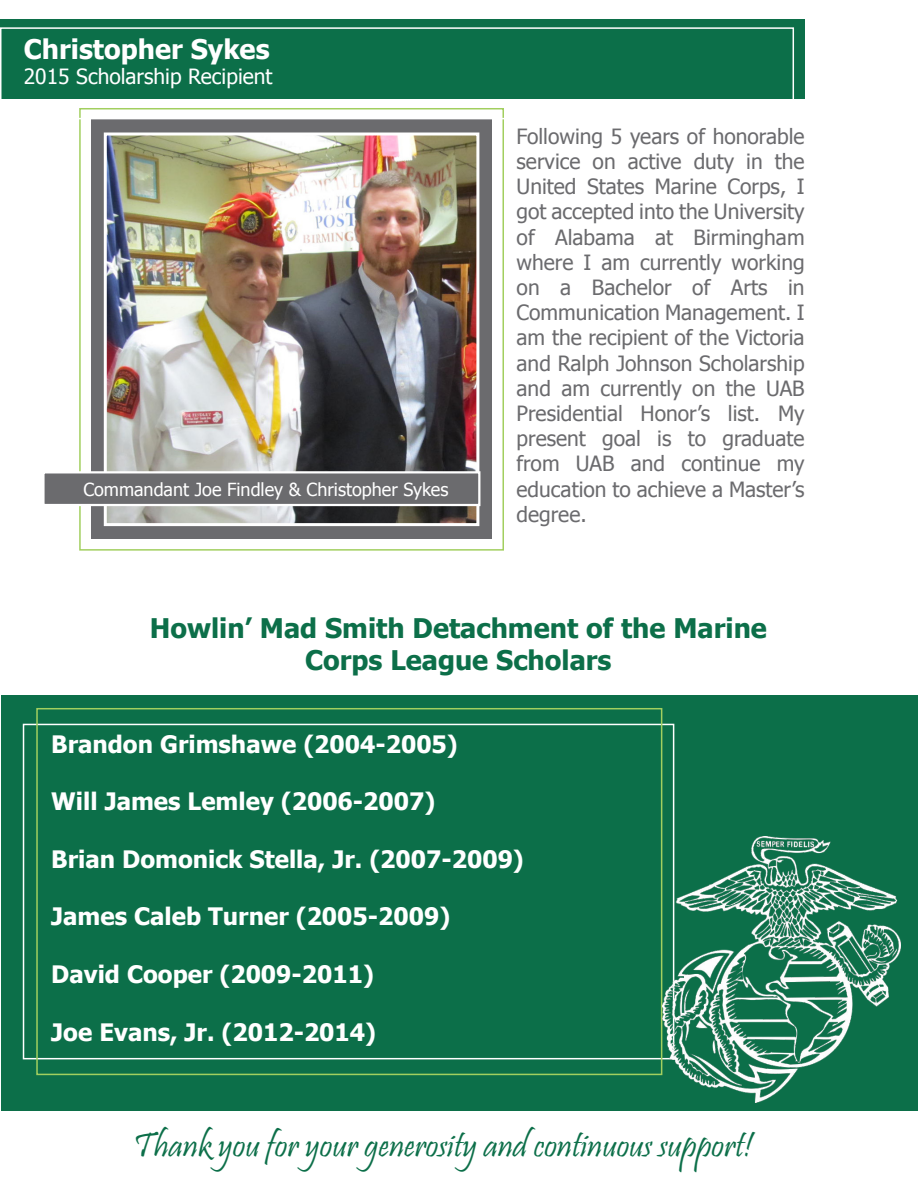
<style>
.page{position:relative;width:918px;height:1188px;background:#fff}
.page>*{position:absolute;margin:0;border:0;box-sizing:border-box;transform-origin:0 0}
.t1{font:36px "Pristina";color:#0c6f49}
.t2{font:700 27px/32.4px "Tahoma";color:#0c6f49;text-align:center}
.t3{font:700 27px "Tahoma";color:#fff}
.t4{font:700 24px "Tahoma";color:#fff}
.t5{font:21px/25.2px "Tahoma";color:#6b6b6e;text-align:justify}
.t6{font:21px "Tahoma";color:#fff}
.t7{font:18px "Tahoma";color:#fff}
</style>
<div class="page">
<div style="left:92px;top:119px;width:400px;height:420px;background:#6b6b6e"></div>
<div style="left:1px;top:695px;width:917px;height:415px;background:#0c6f49"></div>
<div style="left:23px;top:724px;width:651px;height:335px;border:2px solid #fff"></div>
<div style="left:79px;top:108px;width:425px;height:443px;border:2px solid #a2cf5f"></div>
<img style="left:108px;top:137px;width:367px;height:385px">
<div style="left:104px;top:133px;width:375px;height:393px;border:3px solid #fff"></div>
<div style="left:43px;top:472px;width:436px;height:33px;background:#6b6b6e"></div>
<div style="left:42px;top:471px;width:438px;height:35px;border:2px solid #fff"></div>
<div style="left:0;top:19px;width:805px;height:80px;background:#0c6f49"></div>
<div style="left:0;top:27px;width:794px;height:92px;border:2px solid #fff"></div>
<div style="left:36px;top:708px;width:626px;height:367px;border:2px solid #a2cf5f"></div>
<img style="left:662px;top:837px;width:239px;height:266px">
<p class="t3" style="left:24px;top:30px;width:247px">Christopher Sykes</p>
<p class="t6" style="left:24px;top:63px;width:250px">2015 Scholarship Recipient</p>
<p class="t7" style="left:83px;top:477px;width:367px">Commandant Joe Findley &amp; Christopher Sykes</p>
<p class="t5" style="left:517px;top:123px;width:290px">Following 5 years of honorable service on active duty in the United States Marine Corps, I got accepted into the University of Alabama at Birmingham where I am currently working on a Bachelor of Arts in Communication Management. I am the recipient of the Victoria and Ralph Johnson Scholarship and am currently on the UAB Presidential Honor’s list. My present goal is to graduate from UAB and continue my education to achieve a Master’s degree.</p>
<p class="t2" style="left:150px;top:610px;width:619px">Howlin’ Mad Smith Detachment of the Marine<br>Corps League Scholars</p>
<p class="t4" style="left:51px;top:727px;width:408px">Brandon Grimshawe (2004-2005)</p>
<p class="t4" style="left:51px;top:785px;width:386px">Will James Lemley (2006-2007)</p>
<p class="t4" style="left:51px;top:842px;width:474px">Brian Domonick Stella, Jr. (2007-2009)</p>
<p class="t4" style="left:51px;top:900px;width:400px">James Caleb Turner (2005-2009)</p>
<p class="t4" style="left:51px;top:957px;width:324px">David Cooper (2009-2011)</p>
<p class="t4" style="left:51px;top:1015px;width:326px">Joe Evans, Jr. (2012-2014)</p>
<p class="t1" style="left:133px;top:1125px;width:621px">Thank you for your generosity and continuous support!</p>
</div>
